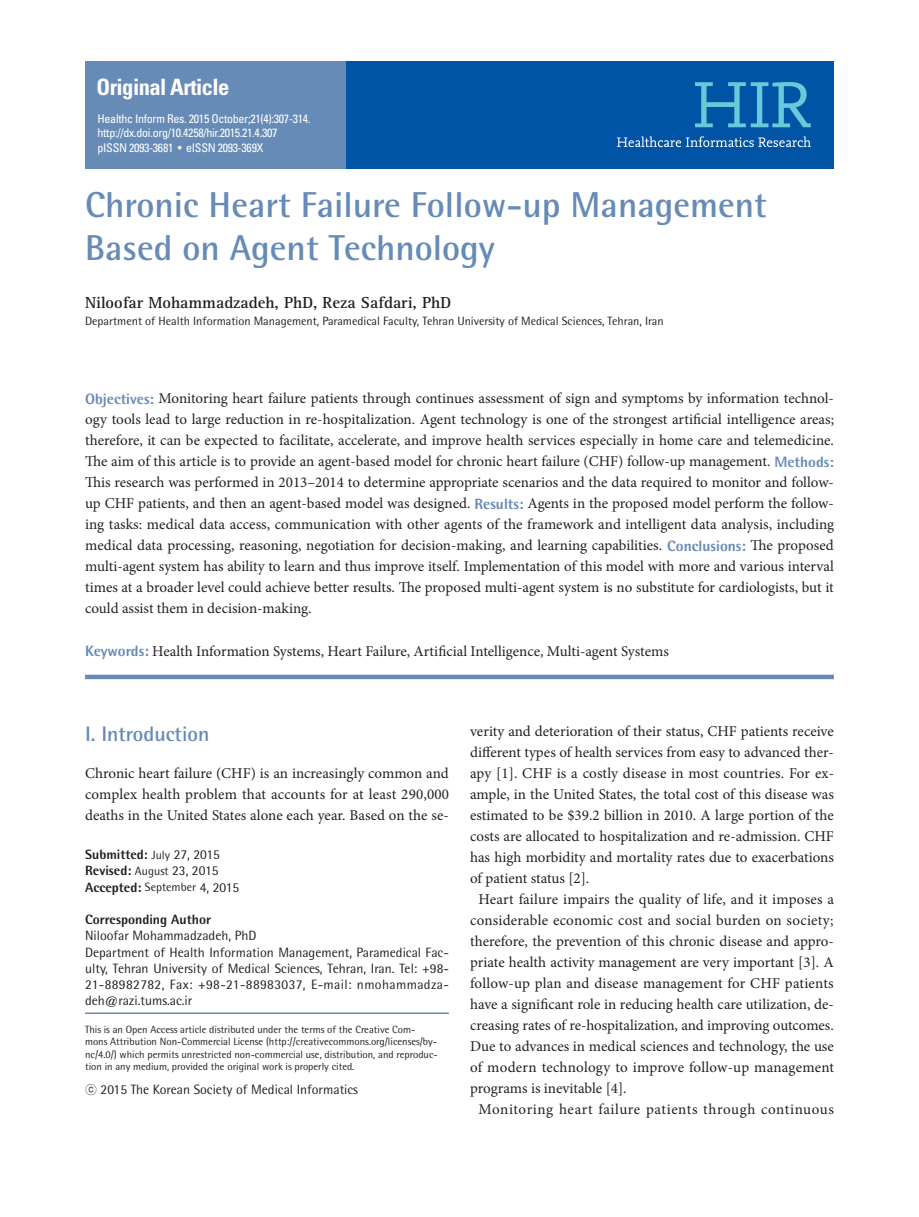
<style>
.page{position:relative;width:919px;height:1217px;background:#fff}
.page>*{position:absolute;margin:0;border:0;box-sizing:border-box;transform-origin:0 0}
.t1{font:700 36px/43.2px "Rotis Semi Sans Std";color:#668bb6}
.t2{font:700 condensed 22.5px "Univers LT Std";letter-spacing:-.025em;color:#fff}
.t3{font:700 21px "Rotis Semi Sans Std";color:#668bb6}
.t4{font:700 16.5px "Rotis Serif Std";color:#231f20}
.t5{font:15px/21px "Minion Pro";color:#231f20;text-align:justify}
.t6{font:15px "Minion Pro";letter-spacing:.04em;color:#231f20}
.t7{font:13.5px/16.2px "Rotis Semi Sans Std";color:#231f20}
.t8{font:800 13.5px/16.2px "Rotis Semi Sans Std";color:#231f20}
.t9{font:condensed 12px/14.4px "Univers LT Std";letter-spacing:-.025em;color:#fff}
.t10{font:12px "Rotis Semi Sans Std";color:#231f20}
.t11{font:10.5px/12.6px "Rotis Semi Sans Std";color:#231f20}
.s1{font-family:"Rotis Semi Sans Std";font-weight:800;color:#668bb6}
.s2{font-weight:400;font-size:12px}
.s3{font-weight:400}
.s4{font-family:"Gulim";font-size:12px}
</style>
<div class="page">
<div style="left:85px;top:61px;width:748px;height:107px;background:#0053a5"></div>
<div style="left:85px;top:61px;width:260px;height:107px;background:#668bb6"></div>
<svg style="left:695px;top:82px;width:115px;height:45px"></svg>
<svg style="left:617px;top:136px;width:193px;height:11px"></svg>
<div style="left:85px;top:674px;width:748px;height:5px;background:#668bb6"></div>
<hr style="left:85px;top:1012px;width:364px;height:1px;background:#668bb6">
<h2 class="t2" style="left:96px;top:73px;width:134px">Original Article</h2>
<p class="t9" style="left:97px;top:111px;width:214px">Healthc Inform Res. 2015 October;21(4):307-314. http://dx.doi.org/10.4258/hir.2015.21.4.307<br>pISSN 2093-3681 • eISSN 2093-369X</p>
<h1 class="t1" style="left:85px;top:183px;width:683px">Chronic Heart Failure Follow-up Management<br>Based on Agent Technology</h1>
<p class="t4" style="left:85px;top:292px;width:367px">Niloofar Mohammadzadeh, PhD, Reza Safdari, PhD</p>
<p class="t10" style="left:85px;top:314px;width:580px">Department of Health Information Management, Paramedical Faculty, Tehran University of Medical Sciences, Tehran, Iran</p>
<p class="t5" style="left:85px;top:388px;width:750px"><span class="s1">Objectives:</span> Monitoring heart failure patients through continues assessment of sign and symptoms by information technol&shy;ogy tools lead to large reduction in re-hospitalization. Agent technology is one of the strongest artificial intelligence areas; therefore, it can be expected to facilitate, accelerate, and improve health services especially in home care and telemedicine.<br>The aim of this article is to provide an agent-based model for chronic heart failure (CHF) follow-up management. <span class="s1">Methods:<br></span>This research was performed in 2013–2014 to determine appropriate scenarios and the data required to monitor and follow&shy;up CHF patients, and then an agent-based model was designed. <span class="s1">Results:</span> Agents in the proposed model perform the follow&shy;ing tasks: medical data access, communication with other agents of the framework and intelligent data analysis, including medical data processing, reasoning, negotiation for decision-making, and learning capabilities. <span class="s1">Conclusions:</span> The proposed multi-agent system has ability to learn and thus improve itself. Implementation of this model with more and various interval times at a broader level could achieve better results. The proposed multi-agent system is no substitute for cardiologists, but it could assist them in decision-making.</p>
<p class="t5" style="left:85px;top:640px;width:585px"><span class="s1">Keywords:</span> Health Information Systems, Heart Failure, Artificial Intelligence, Multi-agent Systems</p>
<h3 class="t3" style="left:85px;top:721px;width:126px">I. Introduction</h3>
<p class="t5" style="left:85px;top:762px;width:365px">Chronic heart failure (CHF) is an increasingly common and complex health problem that accounts for at least 290,000 deaths in the United States alone each year. Based on the se-</p>
<p class="t8" style="left:85px;top:846px;width:156px">Submitted: <span class="s2">July</span> <span class="s3">27, 2015<br></span>Revised: <span class="s2">August</span> <span class="s3">23, 2015<br></span>Accepted: <span class="s2">September</span> <span class="s3">4, 2015</span></p>
<p class="t8" style="left:85px;top:910px;width:127px">Corresponding Author</p>
<p class="t7" style="left:85px;top:927px;width:365px">Niloofar Mohammadzadeh, PhD<br>Department of Health Information Management, Paramedical Fac&shy;ulty, Tehran University of Medical Sciences, Tehran, Iran. Tel: +98- 21-88982782, Fax: +98-21-88983037, E-mail: nmohammadza&shy;deh@razi.tums.ac.ir</p>
<p class="t11" style="left:85px;top:1022px;width:354px">This is an Open Access article distributed under the terms of the Creative Com&shy;mons Attribution Non-Commercial License (http://creativecommons.org/licenses/by&shy;nc/4.0/) which permits unrestricted non-commercial use, distribution, and reproduc&shy;tion in any medium, provided the original work is properly cited.</p>
<p class="t7" style="left:85px;top:1081px;width:274px"><span class="s4">ⓒ</span> 2015 The Korean Society of Medical Informatics</p>
<p class="t5" style="left:470px;top:720px;width:365px">verity and deterioration of their status, CHF patients receive</p>
<p class="t5" style="left:470px;top:741px;width:365px">different types of health services from easy to advanced ther-</p>
<p class="t5" style="left:470px;top:762px;width:365px">apy [1]. CHF is a costly disease in most countries. For ex-</p>
<p class="t5" style="left:470px;top:783px;width:365px">ample, in the United States, the total cost of this disease was</p>
<p class="t5" style="left:470px;top:804px;width:365px">estimated to be $39.2 billion in 2010. A large portion of the</p>
<p class="t5" style="left:470px;top:825px;width:365px">costs are allocated to hospitalization and re-admission. CHF</p>
<p class="t5" style="left:470px;top:846px;width:365px">has high morbidity and mortality rates due to exacerba tions</p>
<p class="t5" style="left:470px;top:867px;width:121px">of patient status [2].</p>
<p class="t5" style="left:478px;top:888px;width:357px">Heart failure impairs the quality of life, and it imposes a</p>
<p class="t5" style="left:470px;top:909px;width:365px">considerable economic cost and social burden on society;</p>
<p class="t5" style="left:470px;top:930px;width:365px">therefore, the prevention of this chronic disease and appro-</p>
<p class="t5" style="left:470px;top:951px;width:365px">priate health activity management are very important [3]. A</p>
<p class="t5" style="left:470px;top:972px;width:365px">follow-up plan and disease management for CHF patients</p>
<p class="t5" style="left:470px;top:993px;width:365px">have a significant role in reducing health care utilization, de-</p>
<p class="t5" style="left:470px;top:1014px;width:365px">creasing rates of re-hospitalization, and improving outcomes.</p>
<p class="t5" style="left:470px;top:1035px;width:365px">Due to advances in medical sciences and technology, the use</p>
<p class="t5" style="left:470px;top:1056px;width:365px">of modern technology to improve follow-up management</p>
<p class="t5" style="left:470px;top:1077px;width:158px">programs is inevitable [4].</p>
<p class="t6" style="left:478px;top:1098px;width:357px">Monitoring heart failure patients through continuous</p>
</div>
